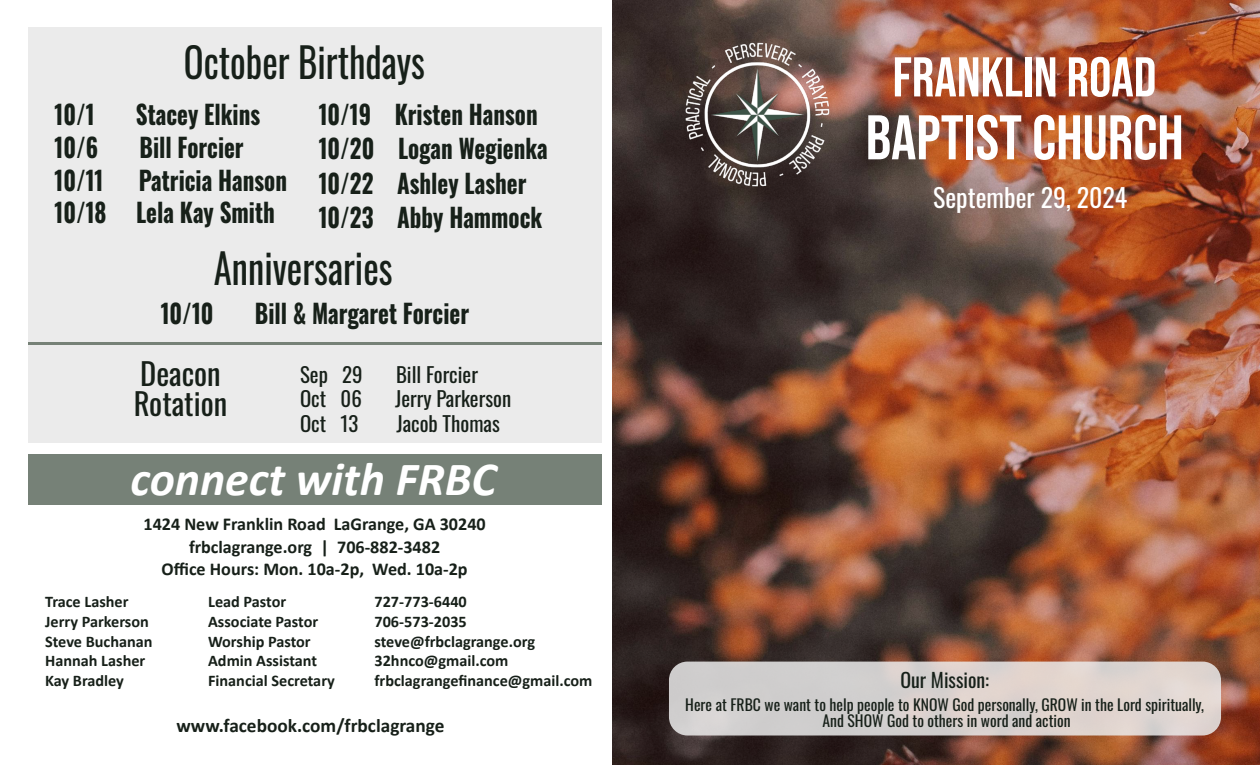
<style>
.page{position:relative;width:1260px;height:765px;background:#fff}
.page>*{position:absolute;margin:0;border:0;box-sizing:border-box;transform-origin:0 0}
.t1{font:62.88px "Bebas Neue";color:#fff}
.t2{font:55.88px "Bebas Neue";color:#fff}
.t3{font:italic 700 47.88px "Calibri";color:#fff}
.t4{font:41.62px "Oswald";color:#172019;scale:.89 1}
.t5{font:30.62px/30.6px "Oswald";color:#172019}
.t6{font:700 26.25px/34.5px "Oswald";color:#172019;scale:.88 1}
.t7{font:25.88px "Oswald";color:#fff}
.t8{font:20.75px "Oswald";color:#172019}
.t9{font:19.88px "Oswald";color:#172019}
.t10{font:700 19.38px "Calibri";color:#172019}
.t11{font:700 18.12px/22.1px "Calibri";color:#172019;text-align:center}
.t12{font:700 16.25px/19.9px "Calibri";color:#172019}
.t13{font:15.62px/15.6px "Oswald";color:#172019;text-align:center}
</style>
<div class="page">
<div style="left:613px;top:0;width:647px;height:765px;background:#850404;opacity:.19"></div>
<img style="left:685px;top:42px;width:144px;height:145px">
<div style="left:669px;top:662px;width:552px;height:74px;background:#d8d1ce;border-radius:18px"></div>
<div style="left:28px;top:454px;width:574px;height:51px;background:#768177"></div>
<div style="left:28px;top:27px;width:574px;height:415px;background:#ebebeb"></div>
<hr style="left:28px;top:342px;width:574px;height:3px;background:#768177">
<h3 class="t4" style="left:184px;top:29px;width:272px">October Birthdays</h3>
<h3 class="t6" style="left:55px;top:96px;width:47px">10/1</h3>
<h3 class="t6" style="left:136px;top:96px;width:143px">Stacey Elkins</h3>
<h3 class="t6" style="left:55px;top:129px;width:51px">10/6</h3>
<h3 class="t6" style="left:139px;top:129px;width:120px">Bill Forcier</h3>
<h3 class="t6" style="left:55px;top:161px;width:57px">10/11</h3>
<h3 class="t6" style="left:55px;top:162px;width:266px;line-height:32.8px;text-indent:84px">Patricia Hanson<br>10/18 Lela Kay Smith</h3>
<h3 class="t6" style="left:319px;top:95px;width:262px">10/19 Kristen Hanson<br>10/20 Logan Wegienka<br>10/22 Ashley Lasher<br>10/23 Abby Hammock</h3>
<h3 class="t4" style="left:214px;top:235px;width:202px">Anniversaries</h3>
<h3 class="t6" style="left:161px;top:295px;width:61px">10/10</h3>
<h3 class="t6" style="left:255px;top:295px;width:245px">Bill &amp; Margaret Forcier</h3>
<h3 class="t5" style="left:134px;top:357px;width:95px">Deacon<br>Rotation</h3>
<p class="t8" style="left:300px;top:358px;width:64px">Sep 29</p>
<p class="t8" style="left:396px;top:358px;width:84px">Bill Forcier</p>
<p class="t8" style="left:300px;top:382px;width:63px">Oct 06</p>
<p class="t8" style="left:395px;top:382px;width:117px">Jerry Parkerson</p>
<p class="t8" style="left:300px;top:407px;width:60px">Oct 13</p>
<p class="t8" style="left:397px;top:407px;width:105px">Jacob Thomas</p>
<h3 class="t3" style="left:130px;top:459px;width:367px">connect with FRBC</h3>
<p class="t11" style="left:144px;top:515px;width:344px">1424 New Franklin Road LaGrange, GA 30240 frbclagrange.org | 706-882-3482<br>Office Hours: Mon. 10a-2p, Wed. 10a-2p</p>
<p class="t12" style="left:45px;top:593px;width:109px">Trace Lasher<br>Jerry Parkerson<br>Steve Buchanan<br>Hannah Lasher<br>Kay Bradley</p>
<p class="t12" style="left:208px;top:593px;width:128px">Lead Pastor<br>Associate Pastor<br>Worship Pastor<br>Admin Assistant<br>Financial Secretary</p>
<p class="t12" style="left:375px;top:593px;width:219px">727-773-6440<br>706-573-2035 steve@frbclagrange.org<br>32hnco@gmail.com frbclagrangefinance@gmail.com</p>
<p class="t10" style="left:176px;top:717px;width:270px">www.facebook.com/frbclagrange</p>
<h2 class="t2" style="left:893px;top:46px;width:265px">FRANKLIN ROAD</h2>
<h1 class="t1" style="left:866px;top:103px;width:320px">BAPTIST CHURCH</h1>
<h3 class="t7" style="left:933px;top:177px;width:196px">September 29, 2024</h3>
<p class="t9" style="left:901px;top:664px;width:90px">Our Mission:</p>
<p class="t13" style="left:685px;top:696px;width:520px">Here at FRBC we want to help people to KNOW God personally, GROW in the Lord spiritually,<br>And SHOW God to others in word and action</p>
</div>
